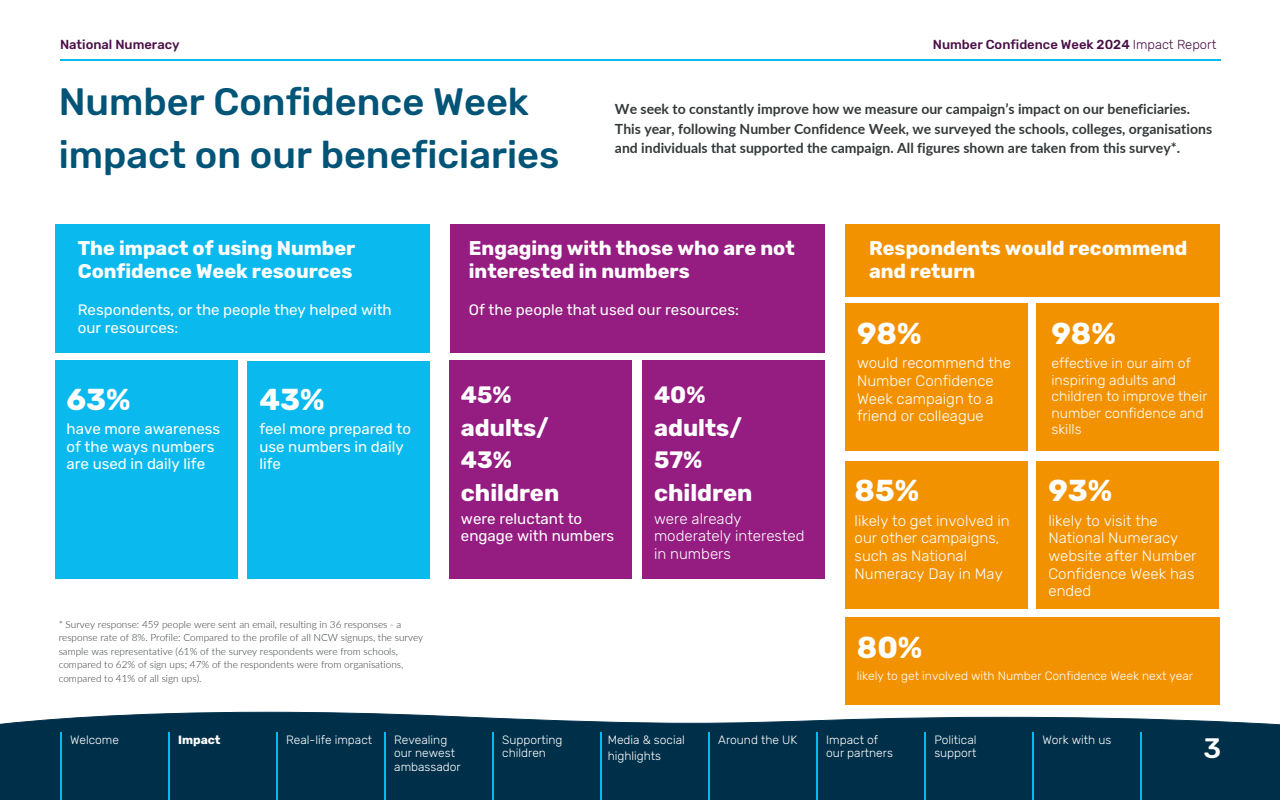
<style>
.page{position:relative;width:1280px;height:800px;background:#fff}
.page>*{position:absolute;margin:0;border:0;box-sizing:border-box;transform-origin:0 0}
.t1{font:500 38px/52.5px "Rubik";color:#005477}
.t2{font:700 30.1px "Rubik";color:#fff}
.t3{font:500 28px "Rubik";color:#fff}
.t4{font:700 23.6px/32.6px "Rubik";color:#fff}
.t5{font:700 19.8px/23.2px "Rubik";color:#fff}
.t6{font:300 15.1px/17.7px "Rubik";color:#fff}
.t7{font:15.1px/17.7px "Rubik";color:#fff}
.t8{font:300 14.1px/16.5px "Rubik";color:#fff}
.t9{font:700 14px/19.5px "Lato";color:#333838}
.t10{font:500 13px "Rubik";color:#490e47}
.t11{font:300 12.1px "Rubik";color:#fff}
.t12{font:300 12px/13.5px "Rubik";color:#fff}
.t13{font:700 12px "Rubik";color:#fff}
.t14{font:300 10px/13.5px "Lato";color:#333838}
.s1{font-weight:300}
</style>
<div class="page">
<hr style="left:60px;top:59px;width:1160px;height:1px;background:#0abaee">
<div style="left:55px;top:224px;width:374px;height:129px;background:#0abaee"></div>
<div style="left:0;top:725px;width:1280px;height:74px;background:#002f49"></div>
<svg style="left:0;top:711px;width:1280px;height:14px"></svg>
<hr style="left:60px;top:732px;width:1px;height:67px;background:#00bcef">
<hr style="left:168px;top:732px;width:1px;height:67px;background:#00bcef">
<hr style="left:276px;top:732px;width:1px;height:67px;background:#00bcef">
<hr style="left:384px;top:732px;width:1px;height:67px;background:#00bcef">
<hr style="left:492px;top:732px;width:1px;height:67px;background:#00bcef">
<hr style="left:600px;top:732px;width:1px;height:67px;background:#00bcef">
<hr style="left:708px;top:732px;width:1px;height:67px;background:#00bcef">
<hr style="left:816px;top:732px;width:1px;height:67px;background:#00bcef">
<hr style="left:924px;top:732px;width:1px;height:67px;background:#00bcef">
<hr style="left:1032px;top:732px;width:1px;height:67px;background:#00bcef">
<hr style="left:1140px;top:732px;width:1px;height:67px;background:#00bcef">
<div style="left:55px;top:360px;width:182px;height:219px;background:#0abaee"></div>
<div style="left:247px;top:362px;width:182px;height:217px;background:#0abaee"></div>
<div style="left:450px;top:224px;width:374px;height:129px;background:#951c81"></div>
<div style="left:449px;top:360px;width:183px;height:219px;background:#951c81"></div>
<div style="left:642px;top:360px;width:182px;height:219px;background:#951c81"></div>
<div style="left:845px;top:224px;width:374px;height:73px;background:#f39200"></div>
<div style="left:845px;top:303px;width:182px;height:147px;background:#f39200"></div>
<div style="left:1036px;top:303px;width:183px;height:147px;background:#f39200"></div>
<div style="left:845px;top:461px;width:182px;height:147px;background:#f39200"></div>
<div style="left:1036px;top:461px;width:183px;height:147px;background:#f39200"></div>
<div style="left:845px;top:617px;width:374px;height:87px;background:#f39200"></div>
<h1 class="t10" style="left:60px;top:37px;width:121px">National Numeracy</h1>
<h3 class="t10" style="left:932px;top:37px;width:285px">Number Confidence Week 2024 <span class="s1">Impact Report</span></h3>
<h2 class="t1" style="left:59px;top:76px;width:502px">Number Confidence Week impact on our beneficiaries</h2>
<h4 class="t9" style="left:615px;top:99px;width:598px">We seek to constantly improve how we measure our campaign’s impact on our beneficiaries.<br>This year, following Number Confidence Week, we surveyed the schools, colleges, organisations and individuals that supported the campaign. All figures shown are taken from this survey*.</h4>
<h5 class="t5" style="left:78px;top:236px;width:279px">The impact of using Number<br>Confidence Week resources</h5>
<h6 class="t7" style="left:78px;top:300px;width:315px;line-height:18px">Respondents, or the people they helped with our resources:</h6>
<h6 class="t5" style="left:469px;top:236px;width:327px">Engaging with those who are not interested in numbers</h6>
<h5 class="t7" style="left:469px;top:301px;width:272px">Of the people that used our resources:</h5>
<p class="t2" style="left:66px;top:382px;width:66px">63%</p>
<p class="t7" style="left:66px;top:420px;width:155px">have more awareness of the ways numbers are used in daily life</p>
<p class="t2" style="left:259px;top:382px;width:67px">43%</p>
<p class="t7" style="left:259px;top:420px;width:153px">feel more prepared to use numbers in daily life</p>
<h6 class="t4" style="left:461px;top:378px;width:100px">45% adults/<br>43% children</h6>
<h6 class="t7" style="left:461px;top:509px;width:155px">were reluctant to engage with numbers</h6>
<h6 class="t4" style="left:654px;top:378px;width:100px">40% adults/<br>57% children</h6>
<h6 class="t6" style="left:654px;top:509px;width:152px">were already moderately interested in numbers</h6>
<h6 class="t14" style="left:59px;top:617px;width:366px">* Survey response: 459 people were sent an email, resulting in 36 responses - a response rate of 8%. Profile: Compared to the profile of all NCW signups, the survey sample was representative (61% of the survey respondents were from schools, compared to 62% of sign ups; 47% of the respondents were from organisations, compared to 41% of all sign ups).</h6>
<h6 class="t5" style="left:869px;top:236px;width:320px">Respondents would recommend and return</h6>
<h6 class="t2" style="left:857px;top:316px;width:66px">98%</h6>
<h6 class="t6" style="left:857px;top:354px;width:155px">would recommend the<br>Number Confidence<br>Week campaign to a friend or colleague</h6>
<h6 class="t2" style="left:854px;top:473px;width:66px">85%</h6>
<h6 class="t6" style="left:854px;top:511px;width:156px">likely to get involved in our other campaigns, such as National<br>Numeracy Day in May</h6>
<h6 class="t2" style="left:1051px;top:316px;width:66px">98%</h6>
<h6 class="t8" style="left:1051px;top:355px;width:157px">effective in our aim of inspiring adults and children to improve their number confidence and skills</h6>
<h6 class="t2" style="left:1048px;top:473px;width:65px">93%</h6>
<h6 class="t6" style="left:1048px;top:511px;width:149px">likely to visit the<br>National Numeracy website after Number<br>Confidence Week has ended</h6>
<h6 class="t2" style="left:857px;top:630px;width:67px">80%</h6>
<h6 class="t11" style="left:857px;top:668px;width:338px">likely to get involved with Number Confidence Week next year</h6>
<h2 class="t12" style="left:607px;top:731px;width:79px;line-height:16.5px">Media &amp; social highlights</h2>
<h4 class="t12" style="left:718px;top:732px;width:81px">Around the UK</h4>
<h4 class="t12" style="left:826px;top:732px;width:68px">Impact of our partners</h4>
<h4 class="t12" style="left:934px;top:732px;width:44px">Political support</h4>
<h4 class="t12" style="left:70px;top:732px;width:50px">Welcome</h4>
<h4 class="t13" style="left:178px;top:732px;width:44px">Impact</h4>
<h4 class="t12" style="left:286px;top:732px;width:87px">Real-life impact</h4>
<h2 class="t12" style="left:394px;top:732px;width:68px">Revealing our newest ambassador</h2>
<h4 class="t12" style="left:502px;top:732px;width:62px">Supporting children</h4>
<h4 class="t12" style="left:1042px;top:732px;width:70px">Work with us</h4>
<h4 class="t3" style="left:1203px;top:732px;width:19px">3</h4>
</div>
